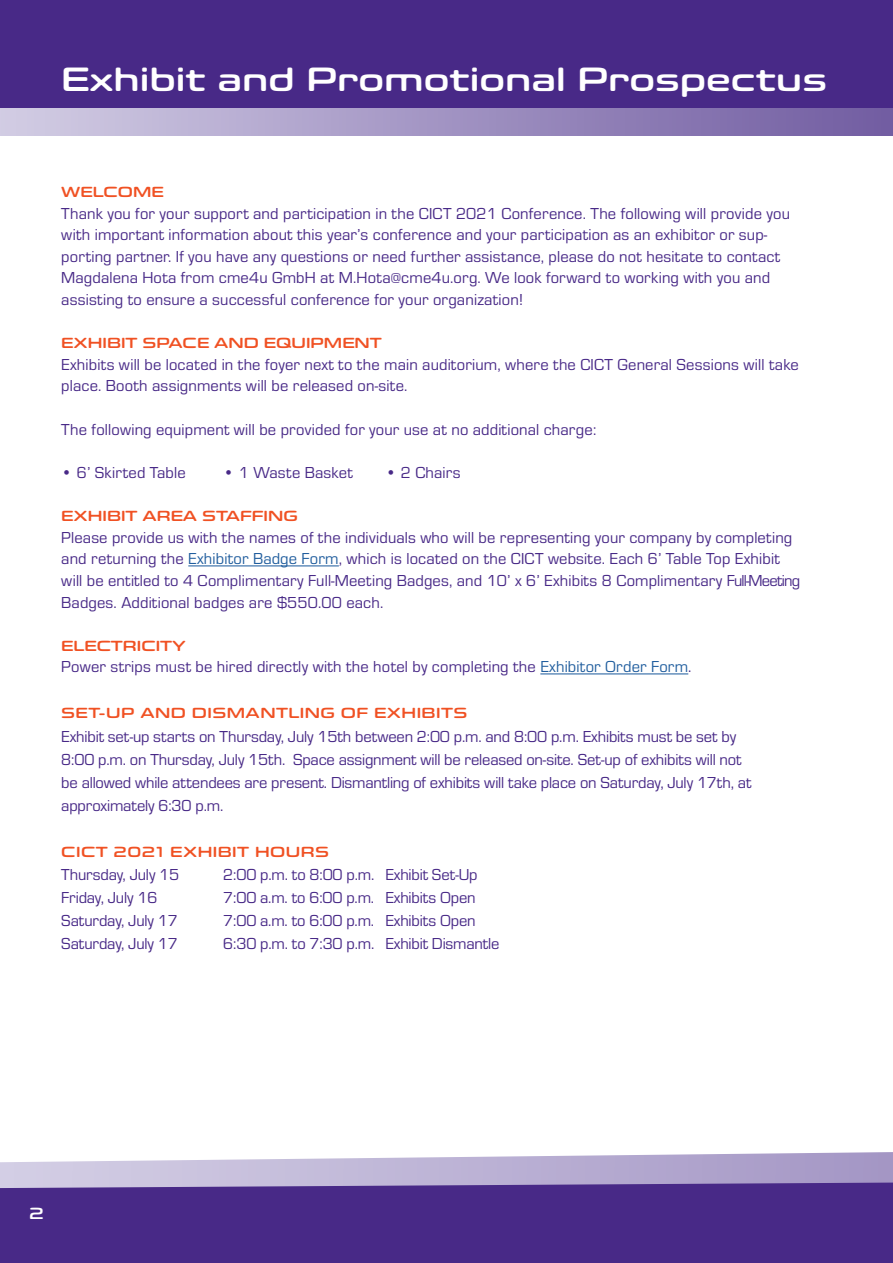
<style>
.page{position:relative;width:893px;height:1263px;background:#fff}
.page>*{position:absolute;margin:0;border:0;box-sizing:border-box;transform-origin:0 0}
.t1{font:600 34.5px "Eurostile Candy LT Pro";color:#fff}
.t2{font:16.5px/21.6px "Eurostile";letter-spacing:.01em;color:#482987}
.t3{font:16.5px/23.1px "Eurostile";letter-spacing:-.01em;color:#482987}
.t4{font:600 16.5px "Eurostile Candy LT Pro";color:#fff}
.t5{font:600 15px "Eurostile Candy LT Pro";color:#f05123}
.t6{font:600 15px "Eurostile Candy LT Pro";letter-spacing:.03em;color:#f05123}
.s1{color:#215e9e}
</style>
<div class="page">
<div style="left:0;top:95px;width:893px;height:40px;background:linear-gradient(to right,#d3cde5,#705ba1)"></div>
<div style="left:0;top:0;width:893px;height:108px;background:#482987"></div>
<svg style="left:0;top:1152px;width:893px;height:25px"></svg>
<svg style="left:0;top:1177px;width:893px;height:86px;background:#53368e"></svg>
<hr style="left:188px;top:565px;width:151px;height:1px;background:#215e9e">
<hr style="left:540px;top:673px;width:148px;height:1px;background:#215e9e">
<h1 class="t1" style="left:61px;top:60px;width:767px">Exhibit and Promotional Prospectus</h1>
<p class="t5" style="left:61px;top:184px;width:104px">WELCOME</p>
<p class="t2" style="left:61px;top:202px;width:730px">Thank you for your support and participation in the CICT 2021 Conference. The following will provide you with important information about this year’s conference and your participation as an exhibitor or sup&shy;porting partner. If you have any questions or need further assistance, please do not hesitate to contact Magdalena Hota from cme4u GmbH at M.Hota@cme4u.org. We look forward to working with you and assisting to ensure a successful conference for your organization!</p>
<p class="t5" style="left:61px;top:335px;width:322px">EXHIBIT SPACE AND EQUIPMENT</p>
<p class="t2" style="left:61px;top:353px;width:739px">Exhibits will be located in the foyer next to the main auditorium, where the CICT General Sessions will take place. Booth assignments will be released on-site.</p>
<p class="t2" style="left:61px;top:418px;width:537px">The following equipment will be provided for your use at no additional charge:</p>
<p class="t2" style="left:61px;top:461px;width:126px">• 6’ Skirted Table</p>
<p class="t2" style="left:223px;top:461px;width:131px">• 1 Waste Basket</p>
<p class="t2" style="left:385px;top:461px;width:77px">• 2 Chairs</p>
<p class="t5" style="left:61px;top:508px;width:238px">EXHIBIT AREA STAFFING</p>
<p class="t2" style="left:61px;top:526px;width:740px">Please provide us with the names of the individuals who will be representing your company by completing and returning the <span class="s1">Exhibitor Badge Form</span>, which is located on the CICT website. Each 6’ Table Top Exhibit will be entitled to 4 Complimentary Full-Meeting Badges, and 10’ x 6’ Exhibits 8 Complimentary Full-Meeting Badges. Additional badges are $550.00 each.</p>
<p class="t5" style="left:61px;top:637px;width:126px">ELECTRICITY</p>
<p class="t2" style="left:61px;top:655px;width:632px">Power strips must be hired directly with the hotel by completing the <span class="s1">Exhibitor Order Form</span>.</p>
<p class="t6" style="left:61px;top:705px;width:407px">SET-UP AND DISMANTLING OF EXHIBITS</p>
<p class="t3" style="left:61px;top:724px;width:692px">Exhibit set-up starts on Thursday, July 15th between 2:00 p.m. and 8:00 p.m. Exhibits must be set by 8:00 p.m. on Thursday, July 15th. Space assignment will be released on-site. Set-up of exhibits will not be allowed while attendees are present. Dismantling of exhibits will take place on Saturday, July 17th, at approximately 6:30 p.m.</p>
<p class="t6" style="left:61px;top:843px;width:269px">CICT 2021 EXHIBIT HOURS</p>
<p class="t3" style="left:61px;top:862px;width:120px">Thursday, July 15</p>
<p class="t3" style="left:223px;top:862px;width:256px">2:00 p.m. to 8:00 p.m. Exhibit Set-Up</p>
<p class="t3" style="left:61px;top:885px;width:98px">Friday, July 16</p>
<p class="t3" style="left:223px;top:885px;width:254px">7:00 a.m. to 6:00 p.m. Exhibits Open</p>
<p class="t3" style="left:61px;top:908px;width:118px">Saturday, July 17</p>
<p class="t3" style="left:223px;top:908px;width:254px">7:00 a.m. to 6:00 p.m. Exhibits Open</p>
<p class="t3" style="left:61px;top:931px;width:118px">Saturday, July 17</p>
<p class="t3" style="left:223px;top:931px;width:277px">6:30 p.m. to 7:30 p.m. Exhibit Dismantle</p>
<p class="t4" style="left:29px;top:1204px;width:16px">2</p>
</div>
